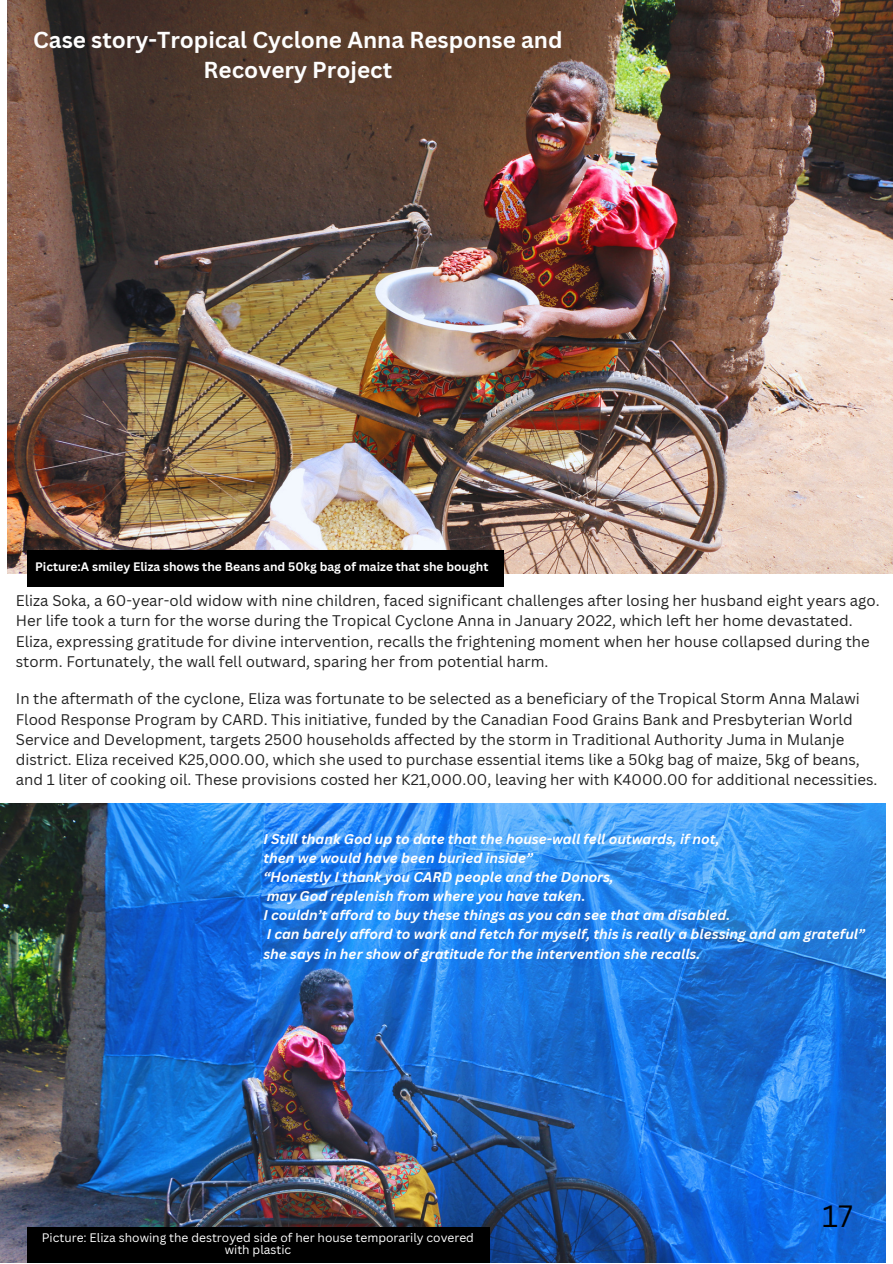
<style>
.page{position:relative;width:893px;height:1264px;background:#fff}
.page>*{position:absolute;margin:0;border:0;box-sizing:border-box;transform-origin:0 0}
.t1{font:30px "Canva Sans";color:#000}
.t2{font:700 22.5px/30.3px "Canva Sans";color:#fefefe;text-align:center}
.t3{font:15px/20.2px "Canva Sans";color:#222}
.t4{font:italic 700 13.8px "Canva Sans";color:#fefefe}
.t5{font:12px/12px "Canva Sans";color:#fff;text-align:center}
.t6{font:700 12px "Canva Sans";color:#fff}
</style>
<div class="page">
<img style="left:8px;top:0;width:884px;height:573px">
<div style="left:27px;top:550px;width:477px;height:37px;background:#000"></div>
<img style="left:0;top:803px;width:885px;height:459px">
<div style="left:27px;top:1226px;width:462px;height:36px;background:#000"></div>
<p class="t2" style="left:33px;top:24px;width:531px">Case story-Tropical Cyclone Anna Response and<br>Recovery Project</p>
<p class="t6" style="left:35px;top:558px;width:455px">Picture:A smiley Eliza shows the Beans and 50kg bag of maize that she bought</p>
<p class="t3" style="left:16px;top:590px;width:865px">Eliza Soka, a 60-year-old widow with nine children, faced significant challenges after losing her husband eight years ago.</p>
<p class="t3" style="left:16px;top:610px;width:855px">Her life took a turn for the worse during the Tropical Cyclone Anna in January 2022, which left her home devastated.<br>Eliza, expressing gratitude for divine intervention, recalls the frightening moment when her house collapsed during the storm. Fortunately, the wall fell outward, sparing her from potential harm.</p>
<p class="t3" style="left:16px;top:688px;width:863px">In the aftermath of the cyclone, Eliza was fortunate to be selected as a beneficiary of the Tropical Storm Anna Malawi Flood Response Program by CARD. This initiative, funded by the Canadian Food Grains Bank and Presbyterian World Service and Development, targets 2500 households affected by the storm in Traditional Authority Juma in Mulanje district. Eliza received K25,000.00, which she used to purchase essential items like a 50kg bag of maize, 5kg of beans, and 1 liter of cooking oil. These provisions costed her K21,000.00, leaving her with K4000.00 for additional necessities.</p>
<p class="t4" style="left:263px;top:829px;width:457px">I Still thank God up to date that the house-wall fell outwards, if not,</p>
<p class="t4" style="left:263px;top:848px;width:271px">then we would have been buried inside”</p>
<p class="t4" style="left:263px;top:867px;width:352px">“Honestly I thank you CARD people and the Donors,</p>
<p class="t4" style="left:267px;top:886px;width:320px">may God replenish from where you have taken.</p>
<p class="t4" style="left:263px;top:905px;width:468px">I couldn’t afford to buy these things as you can see that am disabled.</p>
<p class="t4" style="left:267px;top:924px;width:599px">I can barely afford to work and fetch for myself, this is really a blessing and am grateful”</p>
<p class="t4" style="left:263px;top:943px;width:438px">she says in her show of gratitude for the intervention she recalls.</p>
<p class="t5" style="left:42px;top:1231px;width:433px">Picture: Eliza showing the destroyed side of her house temporarily covered with plastic</p>
<p class="t1" style="left:822px;top:1194px;width:32px">17</p>
</div>
